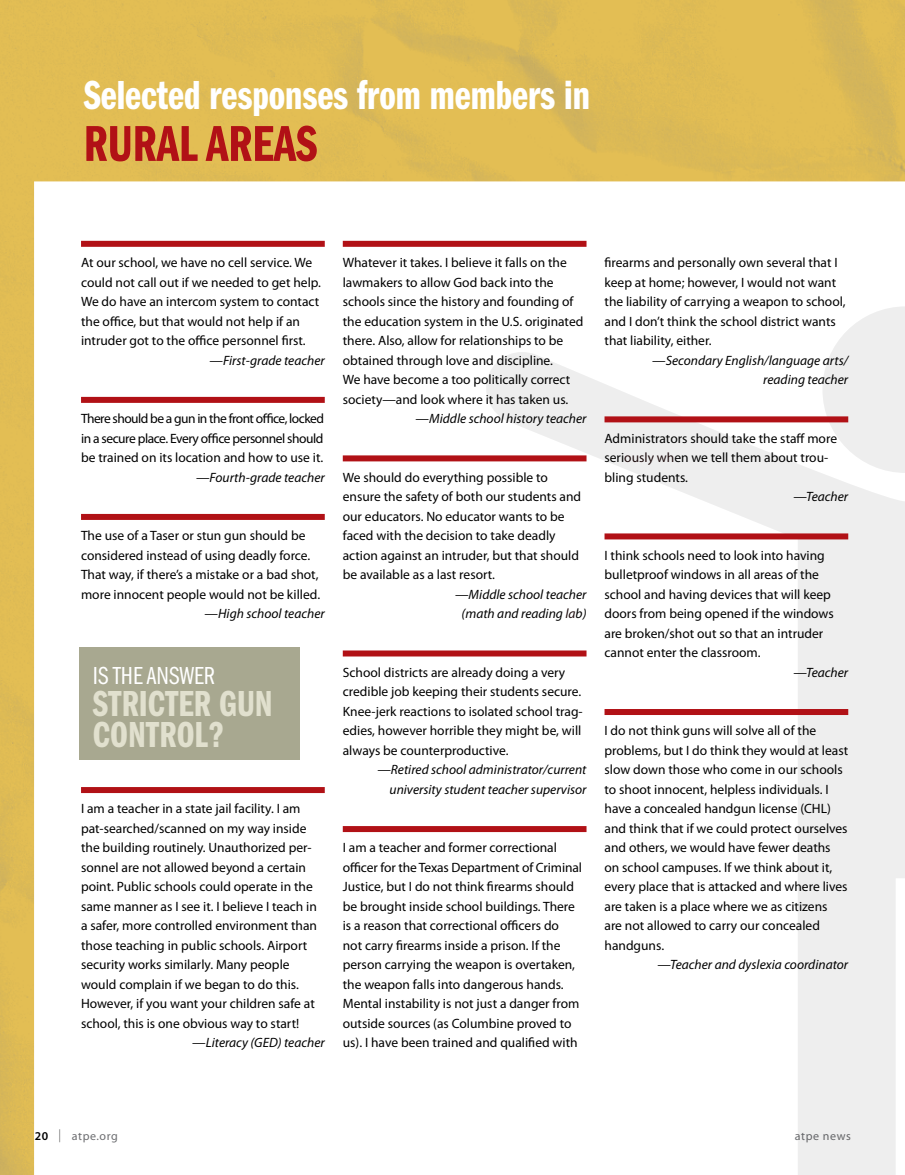
<style>
.page{position:relative;width:905px;height:1175px;background:#fff}
.page>*{position:absolute;margin:0;border:0;box-sizing:border-box;transform-origin:0 0}
.t1{font:52.2px "Franklin Gothic Demi Cmpr";color:#b11116}
.t2{font:42px "Franklin Gothic Demi Cmpr";color:#fff}
.t3{font:37.5px/31.5px "Franklin Gothic Demi Cmpr";color:#e1e0ce}
.t4{font:25.5px "Franklin Gothic Book Cmpr";color:#fff}
.t5{font:13.5px/19.5px "Myriad Pro";color:#000}
.t6{font:italic 13.5px/19.5px "Myriad Pro";color:#000;text-align:right}
.t7{font:12px "Myriad Pro";letter-spacing:.05em;color:#6d6e71}
.s1{color:#1b0b0c}
.s2{font-weight:600;color:#000}
.s3{font-size:12.9px;color:#000}
</style>
<div class="page">
<img style="left:0;top:0;width:904px;height:1174px">
<div style="left:79px;top:648px;width:221px;height:112px;background:#a8a890"></div>
<h2 class="t2" style="left:84px;top:72px;width:507px">Selected responses from members in</h2>
<h1 class="t1" style="left:84px;top:115px;width:235px">rural areas</h1>
<p class="t5" style="left:81px;top:253px;width:241px">At our school, we have no cell service. We could not call out if we needed to get help.<br>We do have an intercom system to contact the office, but that would not help if an intruder got to the office personnel first.</p>
<p class="t6" style="left:209px;top:350px;width:117px">—First-grade teacher</p>
<p class="t5" style="left:81px;top:409px;width:244px;text-align:justify">There should be a gun in the front office, locked in a secure place. Every office personnel should be trained on its location and how to use it.</p>
<p class="t6" style="left:196px;top:467px;width:130px">—Fourth-grade teacher</p>
<p class="t5" style="left:81px;top:526px;width:240px">The use of a Taser or stun gun should be considered instead of using deadly force.<br>That way, if there’s a mistake or a bad shot, more innocent people would not be killed.</p>
<p class="t6" style="left:205px;top:604px;width:122px">—High school teacher</p>
<p class="t5" style="left:343px;top:253px;width:242px">Whatever it takes. I believe it falls on the lawmakers to allow God back into the schools since the history and founding of the education system in the U.S. originated there. Also, allow for relationships to be obtained through love and discipline.<br>We have become a too politically correct society—and look where it has taken us.</p>
<p class="t6" style="left:415px;top:409px;width:172px">—Middle school history teacher</p>
<p class="t5" style="left:343px;top:467px;width:240px">We should do everything possible to ensure the safety of both our students and our educators. No educator wants to be faced with the decision to take deadly action against an intruder, but that should be available as a last resort.</p>
<p class="t6" style="left:455px;top:584px;width:133px;text-align:center">—Middle school teacher (math and reading <span class="s1">la</span>b)</p>
<h3 class="t4" style="left:93px;top:662px;width:123px">IS THE ANSWER</h3>
<h3 class="t3" style="left:93px;top:688px;width:181px">stricter gun control?</h3>
<p class="t5" style="left:81px;top:799px;width:237px">I am a teacher in a state jail facility. I am pat-searched/scanned on my way inside the building routinely. Unauthorized per&shy;sonnel are not allowed beyond a certain point. Public schools could operate in the same manner as I see it. I believe I teach in a safer, more controlled environment than those teaching in public schools. Airport security works similarly. Many people would complain if we began to do this.<br>However, if you want your children safe at school, this is one obvious way to start!</p>
<p class="t6" style="left:192px;top:1033px;width:134px">—Literacy (GED) teacher</p>
<p class="t5" style="left:343px;top:662px;width:241px">School districts are already doing a very credible job keeping their students secure.<br>Knee-jerk reactions to isolated school trag&shy;edies, however horrible they might be, will always be counterproductive.</p>
<p class="t6" style="left:377px;top:760px;width:211px">—Retired school administrator/current university student teacher supervisor</p>
<p class="t5" style="left:343px;top:838px;width:241px">I am a teacher and former correctional officer for the Texas Department of Criminal Justice, but I do not think firearms should be brought inside school buildings. There is a reason that correctional officers do<br>not carry firearms inside a prison. If the person carrying the weapon is overtaken, the weapon falls into dangerous hands.<br>Mental instability is not just a danger from outside sources (as Columbine proved to us). I have been trained and qualified with</p>
<p class="t5" style="left:604px;top:253px;width:242px">firearms and personally own several that I keep at home; however, I would not want the liability of carrying a weapon to school, and I don’t think the school district wants that liability, either.</p>
<p class="t6" style="left:652px;top:350px;width:197px">—Secondary English/language arts/ reading teacher</p>
<p class="t5" style="left:604px;top:428px;width:234px">Administrators should take the staff more seri<span class="s1">ously wh</span>en we tell them about trou&shy;bling students.</p>
<p class="t6" style="left:793px;top:487px;width:56px">—Teacher</p>
<p class="t5" style="left:604px;top:545px;width:231px">I think schools need to look into having bulletproof windows in all areas of the school and having devices that will keep doors from being opened if the windows are broken/shot out so that an intruder cannot enter the classroom.</p>
<p class="t6" style="left:793px;top:662px;width:56px">—Teacher</p>
<p class="t5" style="left:604px;top:721px;width:245px">I do not think guns will solve all of the problems, but I do think they would at least slow down those who come in our schools to shoot innocent, helpless individuals. I have a concealed handgun license (CHL) and think that if we could protect ourselves and others, we would have fewer deaths on school campuses. If we think about it, every place that is attacked and where lives are taken is a place where we as citizens are not allowed to carry our concealed handguns.</p>
<p class="t6" style="left:657px;top:955px;width:192px">—Teacher and dyslexia coordinator</p>
<p class="t7" style="left:35px;top:1129px;width:85px"><span class="s2">20</span> <span class="s3">|</span> atpe.org</p>
<p class="t7" style="left:794px;top:1129px;width:58px">atpe news</p>
</div>
